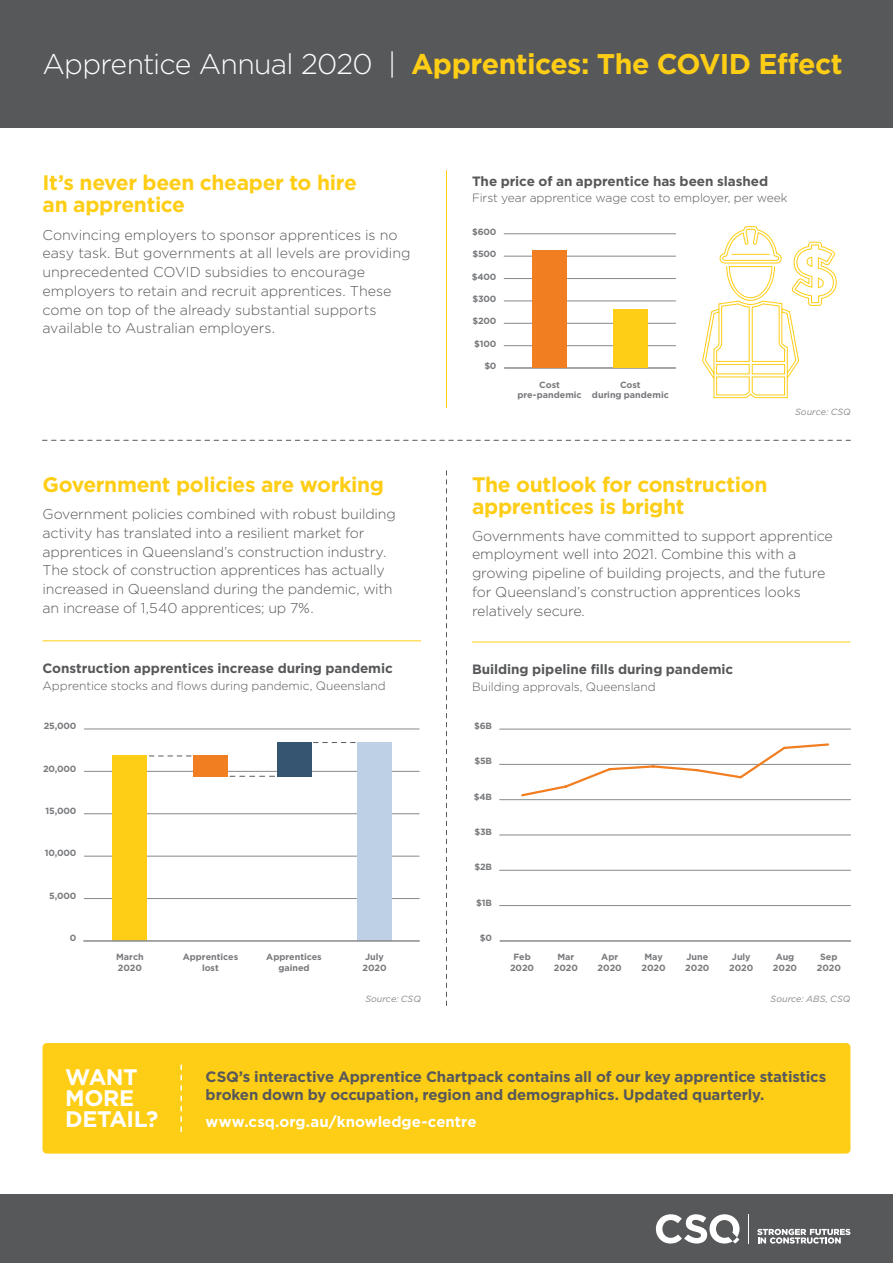
<style>
.page{position:relative;width:893px;height:1263px;background:#fff}
.page>*{position:absolute;margin:0;border:0;box-sizing:border-box;transform-origin:0 0}
.t1{font:700 28.5px "Gotham";letter-spacing:-.02em;color:#fecd15}
.t2{font:700 22.5px/21px "Gotham";letter-spacing:-.015em;color:#fff}
.t3{font:700 21px/22.5px "Gotham";letter-spacing:-.02em;color:#fecd15}
.t4{font:700 15px/18px "Gotham";letter-spacing:-.01em;color:#57585a}
.t5{font:700 15px "Gotham";color:#fff}
.t6{font:300 14.25px/18.8px "Gotham";letter-spacing:-.01em;color:#57585a}
.t7{font:700 13.5px "Gotham";letter-spacing:-.005em;color:#57585a}
.t8{font:300 12px "Gotham";letter-spacing:-.005em;color:#57585a}
.t9{font:700 9px/10.5px "Gotham";letter-spacing:-.005em;color:#787a7d;text-align:center}
.t10{font:italic 9px "Gotham";letter-spacing:.005em;color:#87898c}
.s1{font-weight:300;color:#fff}
</style>
<div class="page">
<div style="left:43px;top:1043px;width:807px;height:110px;background:#fecd15;border-radius:4px"></div>
<div style="left:0;top:0;width:893px;height:128px;background:#57585a"></div>
<hr style="left:43px;top:640px;width:378px;height:1px;background:#fecd15">
<hr style="left:472px;top:642px;width:378px;height:1px;background:#fecd15">
<svg style="left:43px;top:440px;width:807px;height:1px"></svg>
<hr style="left:500px;top:905px;width:351px;height:1px;background:#87898c">
<hr style="left:500px;top:870px;width:351px;height:1px;background:#87898c">
<hr style="left:500px;top:835px;width:351px;height:1px;background:#87898c">
<hr style="left:500px;top:799px;width:351px;height:1px;background:#87898c">
<hr style="left:500px;top:764px;width:351px;height:1px;background:#87898c">
<hr style="left:500px;top:729px;width:351px;height:1px;background:#87898c">
<hr style="left:500px;top:940px;width:350px;height:2px;background:#87898c">
<svg style="left:520px;top:743px;width:310px;height:54px"></svg>
<hr style="left:504px;top:345px;width:172px;height:1px;background:#87898c">
<hr style="left:504px;top:323px;width:172px;height:1px;background:#87898c">
<hr style="left:504px;top:301px;width:172px;height:1px;background:#87898c">
<hr style="left:504px;top:278px;width:172px;height:1px;background:#87898c">
<hr style="left:504px;top:256px;width:172px;height:1px;background:#87898c">
<hr style="left:504px;top:233px;width:172px;height:1px;background:#87898c">
<hr style="left:505px;top:367px;width:170px;height:2px;background:#87898c">
<div style="left:613px;top:309px;width:34px;height:58px;background:#fecd15"></div>
<div style="left:533px;top:250px;width:34px;height:117px;background:#f27e22"></div>
<svg style="left:180px;top:1065px;width:2px;height:66px"></svg>
<svg style="left:702px;top:226px;width:135px;height:172px"></svg>
<hr style="left:732px;top:254px;width:37px;height:1px;background:#fecd15">
<svg style="left:446px;top:471px;width:1px;height:534px"></svg>
<hr style="left:446px;top:170px;width:1px;height:237px;background:#fecd15">
<hr style="left:84px;top:898px;width:335px;height:1px;background:#87898c">
<hr style="left:84px;top:856px;width:335px;height:1px;background:#87898c">
<hr style="left:84px;top:813px;width:335px;height:1px;background:#87898c">
<hr style="left:84px;top:771px;width:335px;height:1px;background:#87898c">
<hr style="left:84px;top:729px;width:335px;height:1px;background:#87898c">
<div style="left:113px;top:755px;width:34px;height:186px;background:#fecd15"></div>
<div style="left:358px;top:742px;width:34px;height:199px;background:#bdd0e5"></div>
<div style="left:193px;top:755px;width:34px;height:21px;background:#f27e22"></div>
<div style="left:277px;top:742px;width:34px;height:34px;background:#365570"></div>
<hr style="left:84px;top:940px;width:335px;height:2px;background:#87898c">
<svg style="left:149px;top:755px;width:42px;height:1px"></svg>
<svg style="left:313px;top:742px;width:42px;height:1px"></svg>
<svg style="left:230px;top:776px;width:45px;height:1px"></svg>
<div style="left:0;top:1195px;width:893px;height:68px;background:#57585a"></div>
<svg style="left:748px;top:1214px;width:1px;height:29px"></svg>
<svg style="left:656px;top:1214px;width:83px;height:29px"></svg>
<svg style="left:757px;top:1229px;width:93px;height:14px"></svg>
<h1 class="t1" style="left:43px;top:47px;width:802px"><span class="s1">Apprentice Annual 2020 |</span> Apprentices: The COVID Effect</h1>
<h3 class="t3" style="left:43px;top:171px;width:316px">It’s never been cheaper to hire an apprentice</h3>
<p class="t6" style="left:43px;top:225px;width:369px">Convincing employers to sponsor apprentices is no easy task. But governments at all levels are providing unprecedented COVID subsidies to encourage employers to retain and recruit apprentices. These come on top of the already substantial supports available to Australian employers.</p>
<h3 class="t3" style="left:43px;top:472px;width:343px">Government policies are working</h3>
<p class="t6" style="left:43px;top:504px;width:355px">Government policies combined with robust building activity has translated into a resilient market for apprentices in Queensland’s construction industry.<br>The stock of construction apprentices has actually increased in Queensland during the pandemic, with an increase of 1,540 apprentices; up 7%.</p>
<p class="t7" style="left:43px;top:661px;width:352px">Construction apprentices increase during pandemic</p>
<p class="t8" style="left:43px;top:679px;width:345px">Apprentice stocks and flows during pandemic, Queensland</p>
<p class="t9" style="left:44px;top:720px;width:34px">25,000</p>
<p class="t9" style="left:43px;top:763px;width:35px">20,000</p>
<p class="t9" style="left:46px;top:805px;width:32px">15,000</p>
<p class="t9" style="left:45px;top:848px;width:33px">10,000</p>
<p class="t9" style="left:49px;top:890px;width:29px">5,000</p>
<p class="t9" style="left:70px;top:933px;width:8px">0</p>
<p class="t9" style="left:116px;top:951px;width:29px;text-align:left">March<br>2020</p>
<p class="t9" style="left:183px;top:951px;width:57px">Apprentices lost</p>
<p class="t9" style="left:266px;top:951px;width:57px">Apprentices gained</p>
<p class="t9" style="left:362px;top:951px;width:26px">July<br>2020</p>
<p class="t7" style="left:472px;top:173px;width:298px">The price of an apprentice has been slashed</p>
<p class="t8" style="left:472px;top:191px;width:317px">First year apprentice wage cost to employer, per week</p>
<p class="t9" style="left:472px;top:226px;width:26px">$600</p>
<p class="t9" style="left:472px;top:248px;width:26px">$500</p>
<p class="t9" style="left:472px;top:271px;width:26px">$400</p>
<p class="t9" style="left:472px;top:293px;width:26px">$300</p>
<p class="t9" style="left:472px;top:316px;width:26px">$200</p>
<p class="t9" style="left:474px;top:338px;width:24px">$100</p>
<p class="t9" style="left:484px;top:361px;width:14px">$0</p>
<p class="t9" style="left:517px;top:379px;width:66px">Cost pre-pandemic</p>
<p class="t9" style="left:592px;top:379px;width:78px">Cost<br>during pandemic</p>
<p class="t10" style="left:795px;top:406px;width:57px">Source: CSQ</p>
<h3 class="t3" style="left:472px;top:472px;width:297px">The outlook for construction apprentices is bright</h3>
<p class="t6" style="left:472px;top:526px;width:362px">Governments have committed to support apprentice employment well into 2021. Combine this with a growing pipeline of building projects, and the future for Queensland’s construction apprentices looks relatively secure.</p>
<p class="t7" style="left:472px;top:662px;width:263px">Building pipeline fills during pandemic</p>
<p class="t8" style="left:472px;top:680px;width:185px">Building approvals, Queensland</p>
<p class="t9" style="left:474px;top:720px;width:19px">$6B</p>
<p class="t9" style="left:474px;top:755px;width:19px">$5B</p>
<p class="t9" style="left:474px;top:791px;width:20px">$4B</p>
<p class="t9" style="left:474px;top:826px;width:19px">$3B</p>
<p class="t9" style="left:474px;top:862px;width:19px">$2B</p>
<p class="t9" style="left:476px;top:897px;width:17px">$1B</p>
<p class="t9" style="left:480px;top:932px;width:14px">$0</p>
<p class="t9" style="left:510px;top:951px;width:26px">Feb<br>2020</p>
<p class="t9" style="left:817px;top:951px;width:26px">Sep<br>2020</p>
<p class="t9" style="left:729px;top:951px;width:26px">July<br>2020</p>
<p class="t9" style="left:598px;top:951px;width:26px">Apr<br>2020</p>
<p class="t9" style="left:773px;top:951px;width:26px">Aug<br>2020</p>
<p class="t9" style="left:554px;top:951px;width:26px">Mar<br>2020</p>
<p class="t9" style="left:641px;top:951px;width:26px">May<br>2020</p>
<p class="t9" style="left:685px;top:951px;width:26px;text-align:left">June<br>2020</p>
<h2 class="t2" style="left:65px;top:1066px;width:95px">WANT<br>MORE<br>DETAIL?</h2>
<p class="t10" style="left:365px;top:994px;width:57px">Source: CSQ</p>
<p class="t10" style="left:771px;top:994px;width:81px">Source: ABS, CSQ</p>
<p class="t4" style="left:206px;top:1067px;width:622px">CSQ’s interactive Apprentice Chartpack contains all of our key apprentice statistics broken down by occupation, region and demographics. Updated quarterly.</p>
<p class="t5" style="left:206px;top:1112px;width:273px">www.csq.org.au/knowledge-centre</p>
</div>
